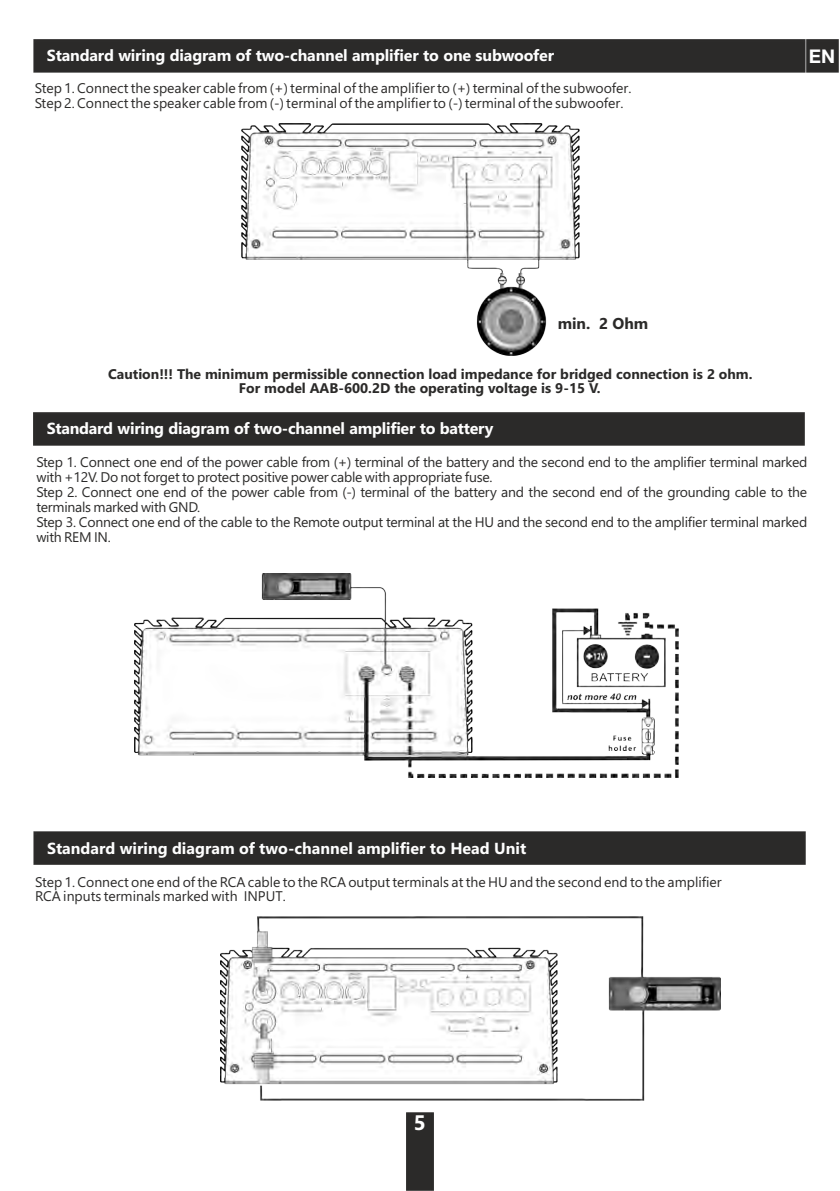
<style>
.page{position:relative;width:840px;height:1191px;background:#fff}
.page>*{position:absolute;margin:0;border:0;box-sizing:border-box;transform-origin:0 0}
.t1{font:700 21px "Segoe UI";color:#fefefe}
.t2{font:700 19px "Helvetica Neue Cyr";color:#fefefe}
.t3{font:700 16px "Segoe UI";letter-spacing:-.01em;color:#fefefe}
.t4{font:700 15.8px "Segoe UI";color:#2b2a29}
.t5{font:14px/15px "Segoe UI";letter-spacing:-.015em;color:#2b2a29}
.t6{font:700 14px/14px "Segoe UI";color:#2b2a29}
</style>
<div class="page">
<img style="left:220px;top:916px;width:500px;height:184px">
<div style="left:406px;top:1112px;width:27px;height:78px;background:#2b2a29"></div>
<div style="left:34px;top:39px;width:804px;height:34px;background:#2b2a29"></div>
<div style="left:34px;top:412px;width:770px;height:33px;background:#2b2a29"></div>
<div style="left:34px;top:831px;width:770px;height:33px;background:#2b2a29"></div>
<img style="left:134px;top:573px;width:544px;height:204px">
<img style="left:241px;top:124px;width:337px;height:232px">
<p class="t3" style="left:47px;top:50px;width:508px">Standard wiring diagram of two-channel amplifier to one subwoofer</p>
<p class="t5" style="left:35px;top:82px;width:598px">Step 1. Connect the speaker cable from (+) terminal of the amplifier to (+) terminal of the subwoofer.<br>Step 2. Connect the speaker cable from (-) terminal of the amplifier to (-) terminal of the subwoofer.</p>
<h2 class="t2" style="left:808px;top:49px;width:28px">EN</h2>
<p class="t4" style="left:557px;top:317px;width:92px">min. 2 Ohm</p>
<p class="t6" style="left:239px;top:368px;width:515px;text-indent:-131px">Caution!!! The minimum permissible connection load impedance for bridged connection is 2 ohm.<br>For model AAB-600.2D the operating voltage is 9-15 V.</p>
<p class="t3" style="left:47px;top:422px;width:448px">Standard wiring diagram of two-channel amplifier to battery</p>
<p class="t5" style="left:36px;top:455px;width:772px">Step 1. Connect one end of the power cable from (+) terminal of the battery and the second end to the amplifier terminal marked with +12V. Do not forget to protect positive power cable with appropriate fuse.<br>Step 2. Connect one end of the power cable from (-) terminal of the battery and the second end of the grounding cable to the terminals marked with GND.<br>Step 3. Connect one end of the cable to the Remote output terminal at the HU and the second end to the amplifier terminal marked with REM IN.</p>
<p class="t3" style="left:47px;top:842px;width:480px">Standard wiring diagram of two-channel amplifier to Head Unit</p>
<p class="t5" style="left:35px;top:876px;width:687px;line-height:14px">Step 1. Connect one end of the RCA cable to the RCA output terminals at the HU and the second end to the amplifier<br>RCA inputs terminals marked with INPUT.</p>
<h1 class="t1" style="left:413px;top:1115px;width:14px">5</h1>
</div>
